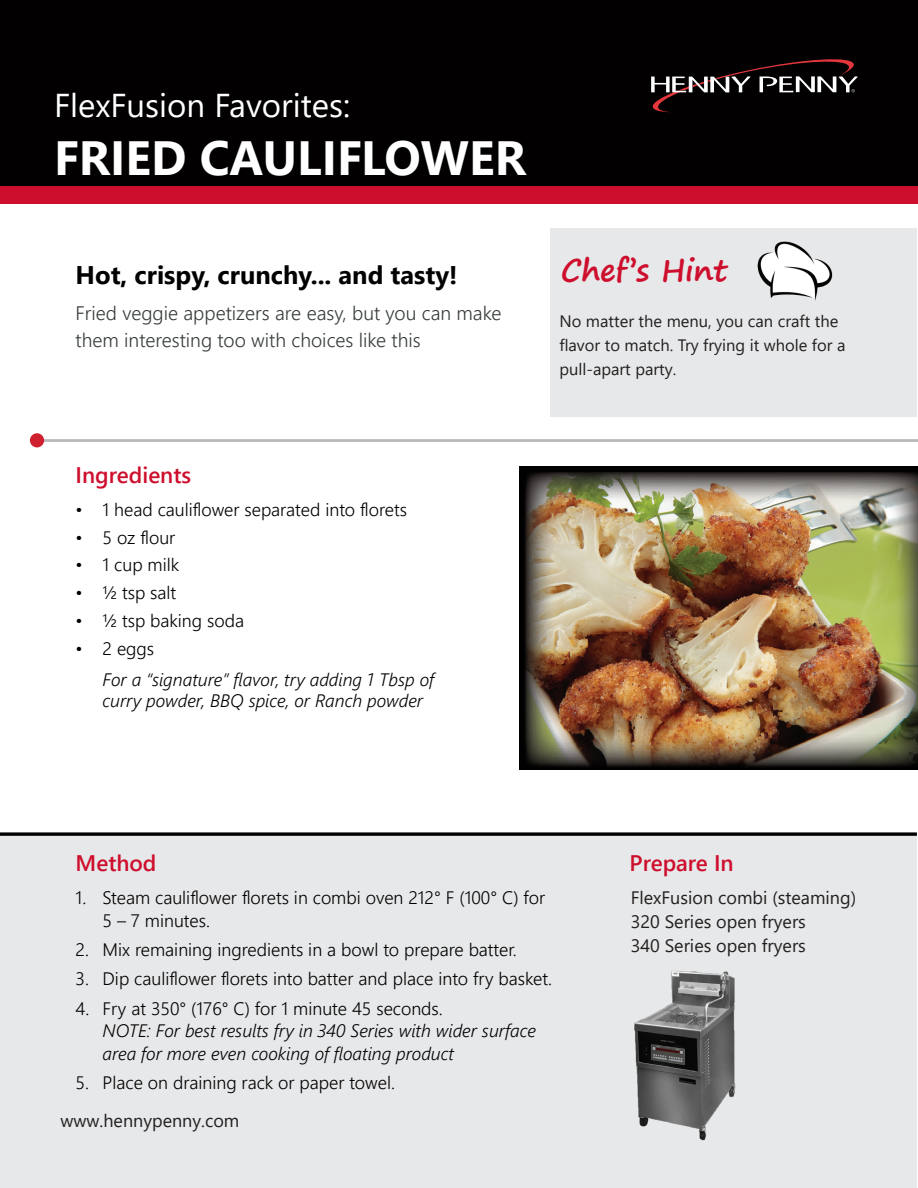
<style>
.page{position:relative;width:918px;height:1188px;background:#fff}
.page>*{position:absolute;margin:0;border:0;box-sizing:border-box;transform-origin:0 0}
.t1{font:700 48px "Segoe UI";color:#fff}
.t2{font:33px "Segoe UI";color:#fff}
.t3{font:700 30px "Segoe Print";color:#ce0e2d}
.t4{font:700 25.5px "Segoe UI";color:#020000}
.t5{font:600 22.5px "Segoe UI";color:#ce0e2d}
.t6{font:300 19.5px/27px "Segoe UI";color:#373c3c}
.t7{font:300 18px/22.5px "Segoe UI";color:#020000}
.t8{font:italic 300 18px/22.5px "Segoe UI";color:#020000}
.t9{font:18px/24px "Segoe UI";color:#231f20}
.t10{font:16.5px/24px "Segoe UI";color:#231f20}
.s1{font-style:normal}
</style>
<div class="page">
<div style="left:0;top:836px;width:917px;height:352px;background:#e6e8e9"></div>
<div style="left:0;top:0;width:918px;height:186px;background:#020000"></div>
<div style="left:0;top:186px;width:918px;height:18px;background:#ce0e2d"></div>
<svg style="left:651px;top:59px;width:207px;height:53px"></svg>
<hr style="left:37px;top:440px;width:881px;height:1px;background:#b9b7bc">
<div style="left:30px;top:433px;width:14px;height:14px;background:#d0202f;border-radius:50%"></div>
<div style="left:551px;top:228px;width:366px;height:189px;background:#e6e8e9"></div>
<img style="left:757px;top:241px;width:76px;height:60px">
<svg style="left:0;top:832px;width:917px;height:4px;background:#262626"></svg>
<div style="left:520px;top:466px;width:398px;height:304px;background:#010101"></div>
<img style="left:525px;top:472px;width:393px;height:294px">
<img style="left:634px;top:971px;width:102px;height:170px">
<p class="t2" style="left:54px;top:74px;width:298px">FlexFusion Favorites:</p>
<p class="t1" style="left:54px;top:112px;width:474px">FRIED CAULIFLOWER</p>
<p class="t4" style="left:76px;top:251px;width:383px">Hot, crispy, crunchy... and tasty!</p>
<p class="t6" style="left:76px;top:298px;width:427px">Fried veggie appetizers are easy, but you can make them interesting too with choices like this</p>
<p class="t3" style="left:561px;top:243px;width:168px">Chef’s Hint</p>
<p class="t10" style="left:559px;top:308px;width:288px">No matter the menu, you can craft the flavor to match. Try frying it whole for a pull-apart party.</p>
<p class="t5" style="left:76px;top:453px;width:117px">Ingredients</p>
<p class="t7" style="left:76px;top:497px;width:333px">• 1 head cauliflower separated into florets</p>
<p class="t7" style="left:76px;top:524px;width:101px">• 5 oz flour</p>
<p class="t7" style="left:76px;top:552px;width:105px">• 1 cup milk</p>
<p class="t7" style="left:76px;top:580px;width:102px">• ½ tsp salt</p>
<p class="t7" style="left:76px;top:608px;width:170px">• ½ tsp baking soda</p>
<p class="t8" style="left:103px;top:630px;width:333px;line-height:31.5px;text-indent:-27px"><span class="s1">• 2 eggs<br></span>For a “signature” flavor, try adding 1 Tbsp of</p>
<p class="t8" style="left:103px;top:687px;width:322px">curry powder, BBQ spice, or Ranch powder</p>
<p class="t5" style="left:76px;top:842px;width:82px">Method</p>
<p class="t7" style="left:103px;top:885px;width:444px;text-indent:-27px">1. Steam cauliflower florets in combi oven 212° F (100° C) for<br>5 – 7 minutes.</p>
<p class="t7" style="left:76px;top:937px;width:443px">2. Mix remaining ingredients in a bowl to prepare batter.</p>
<p class="t7" style="left:76px;top:966px;width:478px">3. Dip cauliflower florets into batter and place into fry basket.</p>
<p class="t8" style="left:103px;top:994px;width:435px;text-indent:-27px"><span class="s1">4. Fry at 350° (176° C) for 1 minute 45 seconds.<br></span>NOTE: For best results fry in 340 Series with wider surface area for more even cooking of floating product</p>
<p class="t7" style="left:76px;top:1070px;width:321px">5. Place on draining rack or paper towel.</p>
<p class="t9" style="left:60px;top:1107px;width:180px">www.hennypenny.com</p>
<p class="t5" style="left:630px;top:842px;width:106px">Prepare In</p>
<p class="t9" style="left:631px;top:884px;width:227px">FlexFusion combi (steaming)<br>320 Series open fryers<br>340 Series open fryers</p>
</div>
